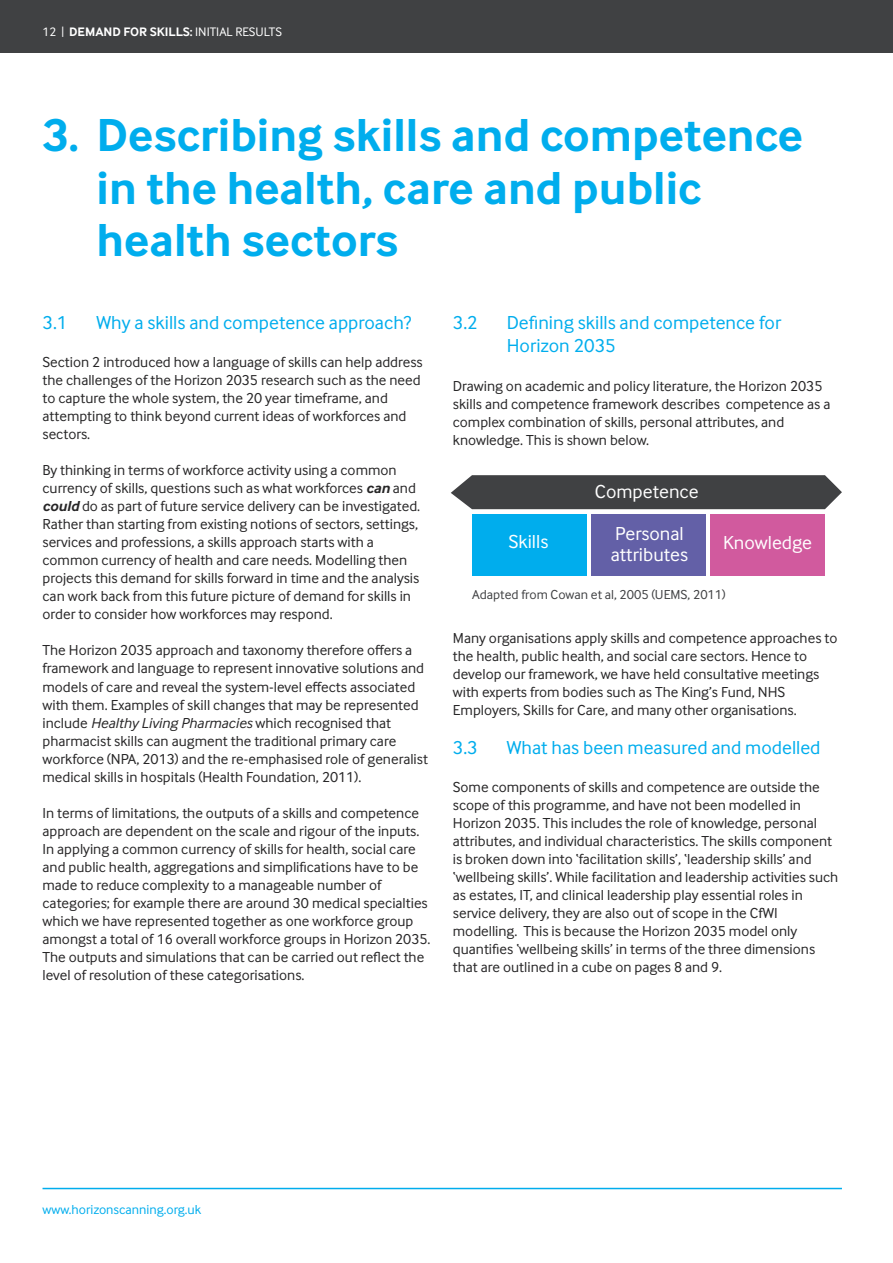
<style>
.page{position:relative;width:893px;height:1263px;background:#fff}
.page>*{position:absolute;margin:0;border:0;box-sizing:border-box;transform-origin:0 0}
.t1{font:700 48px/52.5px "Inter Face";color:#00aded}
.t2{font:19.5px/23.4px "Inter Face";color:#00aded}
.t3{font:19.5px/21px "Inter Face";color:#fff}
.t4{font:15px/18px "Inter Face";color:#272627}
.t5{font:13.5px "Inter Face";color:#404143}
.t6{font:13.5px "Inter Face";color:#00aded}
.t7{font:12.75px "Inter Face Typo";color:#fff}
.s1{font-weight:700}
.s2{font-weight:700;font-style:italic}
.s3{font-style:italic}
</style>
<div class="page">
<div style="left:0;top:0;width:893px;height:53px;background:#404143"></div>
<hr style="left:43px;top:1188px;width:799px;height:1px;background:#00aded">
<svg style="left:451px;top:475px;width:391px;height:34px;background:#4a4b4d"></svg>
<div style="left:472px;top:514px;width:115px;height:62px;background:#00aded"></div>
<div style="left:591px;top:514px;width:114px;height:62px;background:#6360a7"></div>
<div style="left:710px;top:514px;width:115px;height:62px;background:#d15a9e"></div>
<p class="t7" style="left:43px;top:23px;width:241px">12 | <span class="s1">DEMAND FOR SKILLS:</span> INITIAL RESULTS</p>
<h1 class="t1" style="left:97px;top:107px;width:708px;text-indent:-54px">3. Describing skills and competence in the health, care and public health sectors</h1>
<h2 class="t2" style="left:43px;top:310px;width:26px">3.1</h2>
<h2 class="t2" style="left:97px;top:310px;width:316px">Why a skills and competence approach?</h2>
<p class="t4" style="left:43px;top:353px;width:382px">Section 2 introduced how a language of skills can help address the challenges of the Horizon 2035 research such as the need to capture the whole system, the 20 year timeframe, and attempting to think beyond current ideas of workforces and sectors.</p>
<p class="t4" style="left:43px;top:461px;width:379px">By thinking in terms of workforce activity using a common currency of skills, questions such as what workforces <span class="s2">can</span> and <span class="s2">could</span> do as part of future service delivery can be investigated.<br>Rather than starting from existing notions of sectors, settings, services and professions, a skills approach starts with a common currency of health and care needs. Modelling then projects this demand for skills forward in time and the analysis can work back from this future picture of demand for skills in order to consider how workforces may respond.</p>
<p class="t4" style="left:43px;top:641px;width:387px">The Horizon 2035 approach and taxonomy therefore offers a framework and language to represent innovative solutions and models of care and reveal the system-level effects associated with them. Examples of skill changes that may be represented include <span class="s3">Healthy Living Pharmacies</span> which recognised that pharmacist skills can augment the traditional primary care workforce (NPA, 2013) and the re-emphasised role of generalist medical skills in hospitals (Health Foundation, 2011).</p>
<p class="t4" style="left:43px;top:803px;width:389px">In terms of limitations, the outputs of a skills and competence approach are dependent on the scale and rigour of the inputs.<br>In applying a common currency of skills for health, social care and public health, aggregations and simplifications have to be made to reduce complexity to a manageable number of categories; for example there are around 30 medical specialties which we have represented together as one workforce group amongst a total of 16 overall workforce groups in Horizon 2035.<br>The outputs and simulations that can be carried out reflect the level of resolution of these categorisations.</p>
<h2 class="t2" style="left:453px;top:310px;width:26px">3.2</h2>
<h2 class="t2" style="left:507px;top:310px;width:276px">Defining skills and competence for<br>Horizon 2035</h2>
<p class="t4" style="left:453px;top:376px;width:379px">Drawing on academic and policy literature, the Horizon 2035 skills and competence framework describes competence as a complex combination of skills, personal attributes, and knowledge. This is shown below.</p>
<h2 class="t3" style="left:595px;top:480px;width:105px">Competence</h2>
<h2 class="t3" style="left:611px;top:522px;width:79px">Personal attributes</h2>
<p class="t5" style="left:472px;top:586px;width:255px">Adapted from Cowan et al, 2005 (UEMS, 2011)</p>
<h2 class="t3" style="left:508px;top:531px;width:41px">Skills</h2>
<h2 class="t3" style="left:723px;top:531px;width:91px">Knowledge</h2>
<p class="t4" style="left:453px;top:628px;width:386px">Many organisations apply skills and competence approaches to the health, public health, and social care sectors. Hence to develop our framework, we have held consultative meetings with experts from bodies such as The King’s Fund, NHS Employers, Skills for Care, and many other organisations.</p>
<h2 class="t2" style="left:453px;top:735px;width:26px">3.3</h2>
<h2 class="t2" style="left:507px;top:735px;width:315px">What has been measured and modelled</h2>
<p class="t4" style="left:453px;top:778px;width:387px">Some components of skills and competence are outside the scope of this programme, and have not been modelled in Horizon 2035. This includes the role of knowledge, personal attributes, and individual characteristics. The skills component is broken down into ‘facilitation skills’, ‘leadership skills’ and ‘wellbeing skills’. While facilitation and leadership activities such as estates, IT, and clinical leadership play essential roles in service delivery, they are also out of scope in the CfWI modelling. This is because the Horizon 2035 model only quantifies ‘wellbeing skills’ in terms of the three dimensions that are outlined in a cube on pages 8 and 9.</p>
<p class="t6" style="left:43px;top:1201px;width:160px">www.horizonscanning.org.uk</p>
</div>
